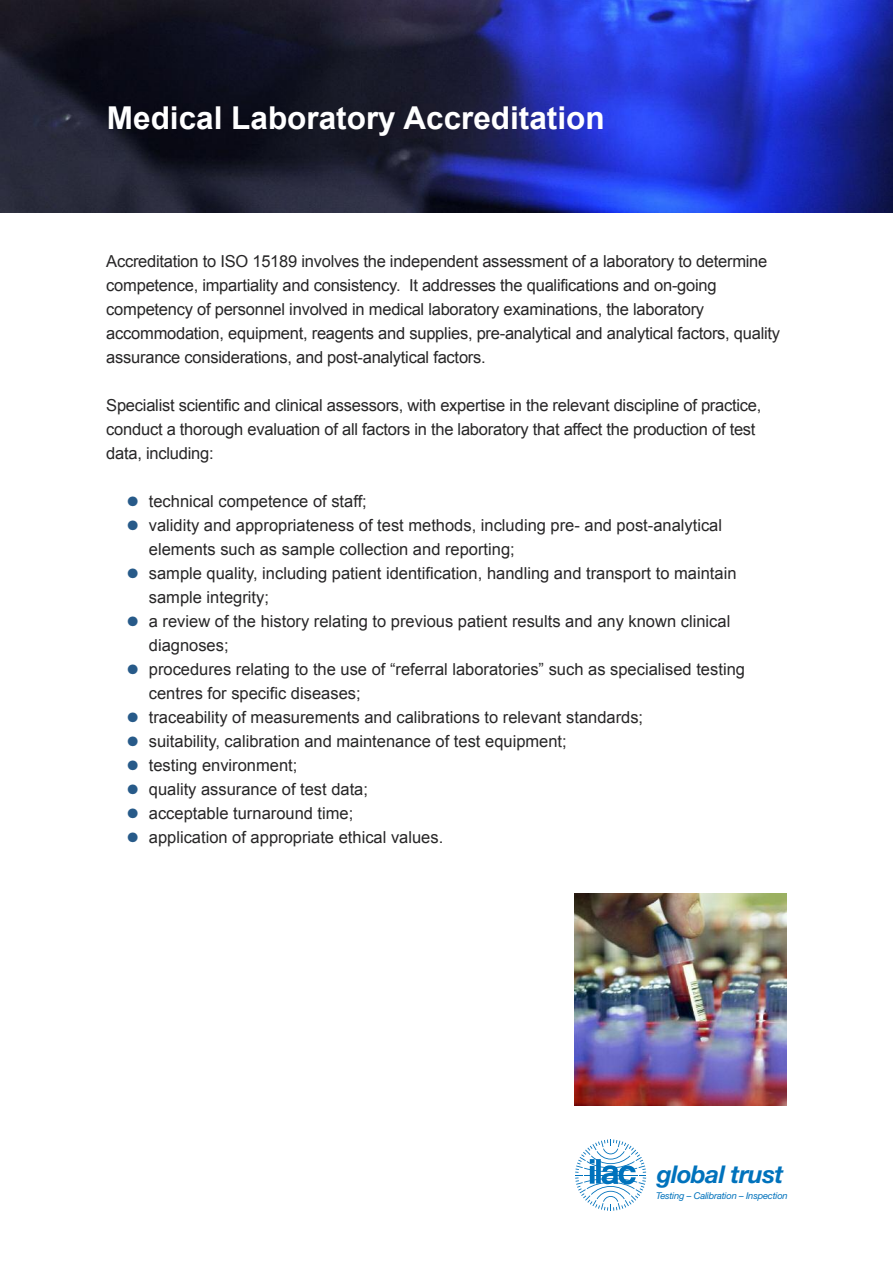
<style>
.page{position:relative;width:893px;height:1263px;background:#fff}
.page>*{position:absolute;margin:0;border:0;box-sizing:border-box;transform-origin:0 0}
.t1{font:700 31.5px "Arial";color:#fff}
.t2{font:italic 700 24.45px "Helvetica Neue";letter-spacing:-.025em;color:#0072bc}
.t3{font:16.5px/24px "Arial";color:#272627}
.t4{font:italic 9.3px "Helvetica Neue";letter-spacing:-.02em;color:#0072bc}
.s1{color:#275a89}
</style>
<div class="page">
<svg style="left:575px;top:1139px;width:71px;height:72px"></svg>
<img style="left:0;top:0;width:893px;height:213px">
<img style="left:574px;top:893px;width:213px;height:213px">
<h1 class="t1" style="left:107px;top:101px;width:499px">Medical Laboratory Accreditation</h1>
<p class="t3" style="left:106px;top:249px;width:675px">Accreditation to ISO 15189 involves the independent assessment of a laboratory to determine competence, impartiality and consistency. It addresses the qualifications and on-going competency of personnel involved in medical laboratory examinations, the laboratory accommodation, equipment, reagents and supplies, pre-analytical and analytical factors, quality assurance considerations, and post-analytical factors.</p>
<p class="t3" style="left:106px;top:393px;width:657px">Specialist scientific and clinical assessors, with expertise in the relevant discipline of practice, conduct a thorough evaluation of all factors in the laboratory that affect the production of test data, including:</p>
<p class="t3" style="left:128px;top:489px;width:241px"><span class="s1">●</span> technical competence of staff;</p>
<p class="t3" style="left:149px;top:513px;width:575px;text-indent:-21px"><span class="s1">●</span> validity and appropriateness of test methods, including pre- and post-analytical elements such as sample collection and reporting;</p>
<p class="t3" style="left:149px;top:561px;width:589px;text-indent:-21px"><span class="s1">●</span> sample quality, including patient identification, handling and transport to maintain sample integrity;</p>
<p class="t3" style="left:149px;top:609px;width:583px;text-indent:-21px"><span class="s1">●</span> a review of the history relating to previous patient results and any known clinical diagnoses;</p>
<p class="t3" style="left:149px;top:657px;width:598px;text-indent:-21px"><span class="s1">●</span> procedures relating to the use of “referral laboratories” such as specialised testing centres for specific diseases;</p>
<p class="t3" style="left:128px;top:705px;width:517px"><span class="s1">●</span> traceability of measurements and calibrations to relevant standards;</p>
<p class="t3" style="left:128px;top:729px;width:441px"><span class="s1">●</span> suitability, calibration and maintenance of test equipment;</p>
<p class="t3" style="left:128px;top:753px;width:171px"><span class="s1">●</span> testing environment;</p>
<p class="t3" style="left:128px;top:777px;width:242px"><span class="s1">●</span> quality assurance of test data;</p>
<p class="t3" style="left:128px;top:801px;width:227px"><span class="s1">●</span> acceptable turnaround time;</p>
<p class="t3" style="left:128px;top:825px;width:317px"><span class="s1">●</span> application of appropriate ethical values.</p>
<h2 class="t2" style="left:657px;top:1166px;width:128px">global trust</h2>
<p class="t4" style="left:656px;top:1193px;width:133px">Testing – Calibration – Inspection</p>
</div>
